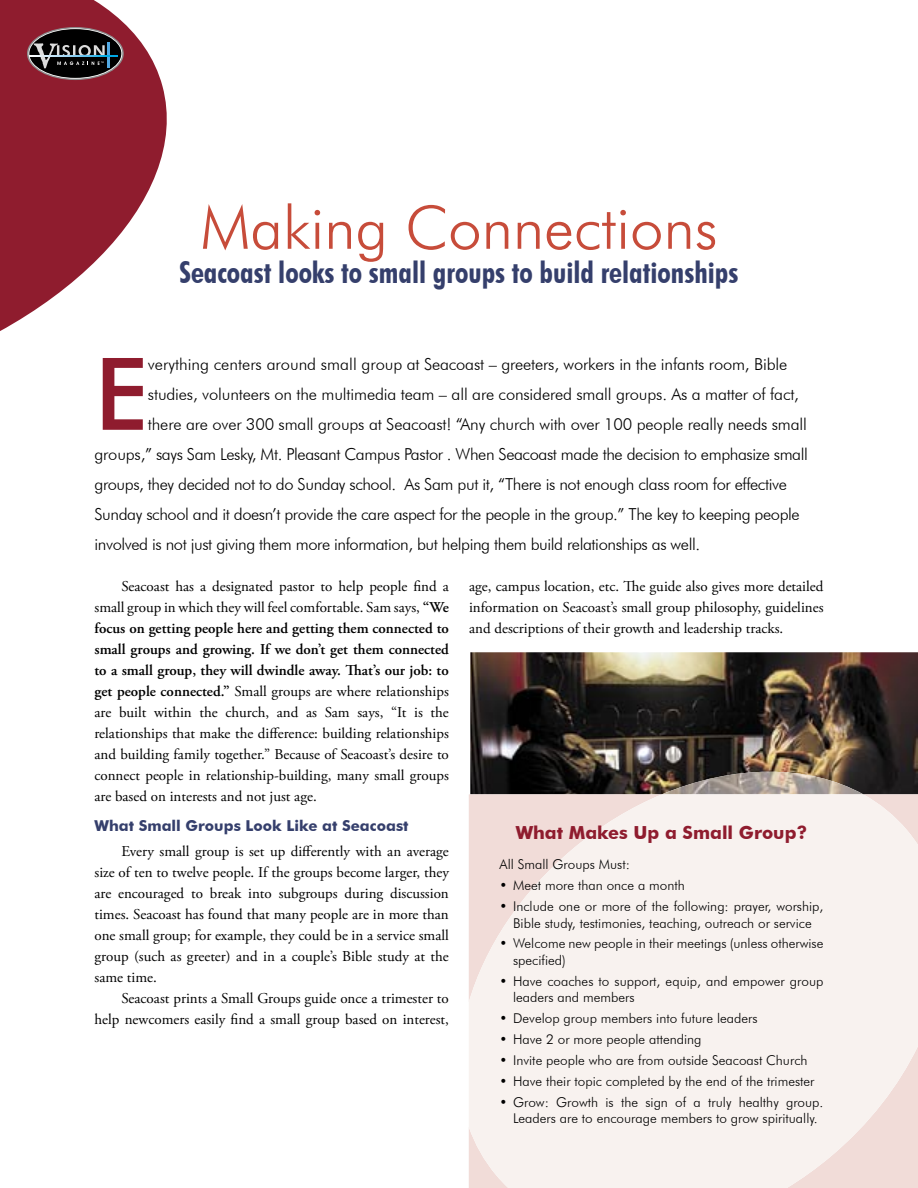
<style>
.page{position:relative;width:918px;height:1188px;background:#fff}
.page>*{position:absolute;margin:0;border:0;box-sizing:border-box;transform-origin:0 0}
.t1{font:500 100.5px "Futura BT";color:#8f1c2e}
.t2{font:300 60px "Futura BT";color:#c74c3a}
.t3{font:700 condensed 30px "Futura BT";color:#353f6c}
.t4{font:700 18px "Futura BT";color:#8f1c2e}
.t5{font:300 16.5px "Futura BT";letter-spacing:-.025em;color:#000}
.t6{font:15px/21px "Adobe Garamond Pro";color:#000;text-align:justify}
.t7{font:600 15px/21px "Adobe Garamond Pro";color:#000;text-align:justify}
.t8{font:700 15px "Futura BT";color:#353f6c}
.t9{font:300 13.5px/16.5px "Futura BT";color:#000;text-align:center}
.s1{font-weight:400}
.s2{font-weight:600}
</style>
<div class="page">
<svg style="left:0;top:0;width:167px;height:331px;fill:#8f1c2e"></svg>
<svg style="left:27px;top:27px;width:97px;height:53px"></svg>
<svg style="left:29px;top:28px;width:93px;height:51px"></svg>
<div style="left:29px;top:29px;width:92px;height:49px;background:#000;border-radius:50%"></div>
<hr style="left:107px;top:42px;width:3px;height:26px;background:#52a9e3">
<hr style="left:29px;top:56px;width:88px;height:1px;background:#fff">
<svg style="left:34px;top:43px;width:71px;height:26px"></svg>
<img style="left:470px;top:652px;width:448px;height:142px">
<img style="left:662px;top:772px;width:201px;height:22px">
<svg style="left:469px;top:794px;width:449px;height:394px;fill:#f8f2ef"></svg>
<h2 class="t2" style="left:200px;top:191px;width:519px">Making Connections</h2>
<h3 class="t3" style="left:180px;top:254px;width:561px">Seacoast looks to small groups to build relationships</h3>
<h1 class="t1" style="left:94px;top:333px;width:55px">E</h1>
<p class="t5" style="left:148px;top:354px;width:641px">verything centers around small group at Seacoast – greeters, workers in the infants room, Bible</p>
<p class="t5" style="left:148px;top:384px;width:653px">studies, volunteers on the multimedia team – all are considered small groups. As a matter of fact,</p>
<p class="t5" style="left:148px;top:414px;width:661px">there are over 300 small groups at Seacoast! “Any church with over 100 people really needs small</p>
<p class="t5" style="left:94px;top:444px;width:715px">groups,” says Sam Lesky, Mt. Pleasant Campus Pastor . When Seacoast made the decision to emphasize small</p>
<p class="t5" style="left:94px;top:474px;width:694px">groups, they decided not to do Sunday school. As Sam put it, “There is not enough class room for effective</p>
<p class="t5" style="left:94px;top:504px;width:707px">Sunday school and it doesn’t provide the care aspect for the people in the group.” The key to keeping people</p>
<p class="t5" style="left:94px;top:534px;width:607px">involved is not just giving them more information, but helping them build relationships as well.</p>
<p class="t6" style="left:469px;top:576px;width:152px">age, campus location, etc.</p>
<p class="t7" style="left:94px;top:576px;width:356px;text-indent:27px"><span class="s1">Seacoast has a designated pastor to help people find a small group in which they will feel comfortable. Sam says,</span> “We focus on getting people here and getting them connected to small groups and growing. If we don’t get them connected to a small group, they will dwindle away.</p>
<p class="t6" style="left:469px;top:576px;width:356px;text-indent:170px">e guide also gives more detailed information on Seacoast’s small group philosophy, guidelines and descriptions of their growth and leadership tracks.</p>
<p class="t6" style="left:94px;top:660px;width:356px;text-indent:267px"><span class="s2">at’s our job: to get people connected.”</span> Small groups are where relationships are built within the church, and as Sam says, “It is the relationships that make the difference: building relationships and building family together.” Because of Seacoast’s desire to connect people in relationship-building, many small groups are based on interests and not just age.</p>
<p class="t8" style="left:94px;top:816px;width:316px">What Small Groups Look Like at Seacoast</p>
<p class="t6" style="left:94px;top:841px;width:356px;text-indent:27px">Every small group is set up differently with an average size of ten to twelve people. If the groups become larger, they are encouraged to break into subgroups during discussion times. Seacoast has found that many people are in more than one small group; for example, they could be in a service small group (such as greeter) and in a couple’s Bible study at the same time.</p>
<p class="t6" style="left:94px;top:988px;width:356px;text-align:right">Seacoast prints a Small Groups guide once a trimester to help newcomers easily find a small group based on interest,</p>
<p class="t4" style="left:516px;top:822px;width:293px">What Makes Up a Small Group?</p>
<p class="t9" style="left:500px;top:856px;width:132px">All Small Groups Must:</p>
<p class="t9" style="left:500px;top:877px;width:187px">• Meet more than once a month</p>
<p class="t9" style="left:500px;top:898px;width:325px">• Include one or more of the following: prayer, worship,<br>Bible study, testimonies, teaching, outreach or service</p>
<p class="t9" style="left:513px;top:935px;width:312px;text-align:left;text-indent:-14px">• Welcome new people in their meetings (unless otherwise specified)</p>
<p class="t9" style="left:513px;top:973px;width:312px;text-align:left;text-indent:-14px">• Have coaches to support, equip, and empower group leaders and members</p>
<p class="t9" style="left:500px;top:1010px;width:260px">• Develop group members into future leaders</p>
<p class="t9" style="left:500px;top:1031px;width:203px">• Have 2 or more people attending</p>
<p class="t9" style="left:500px;top:1052px;width:309px">• Invite people who are from outside Seacoast Church</p>
<p class="t9" style="left:500px;top:1073px;width:316px">• Have their topic completed by the end of the trimester</p>
<p class="t9" style="left:500px;top:1093px;width:325px">• Grow: Growth is the sign of a truly healthy group.<br>Leaders are to encourage members to grow spiritually.</p>
</div>
